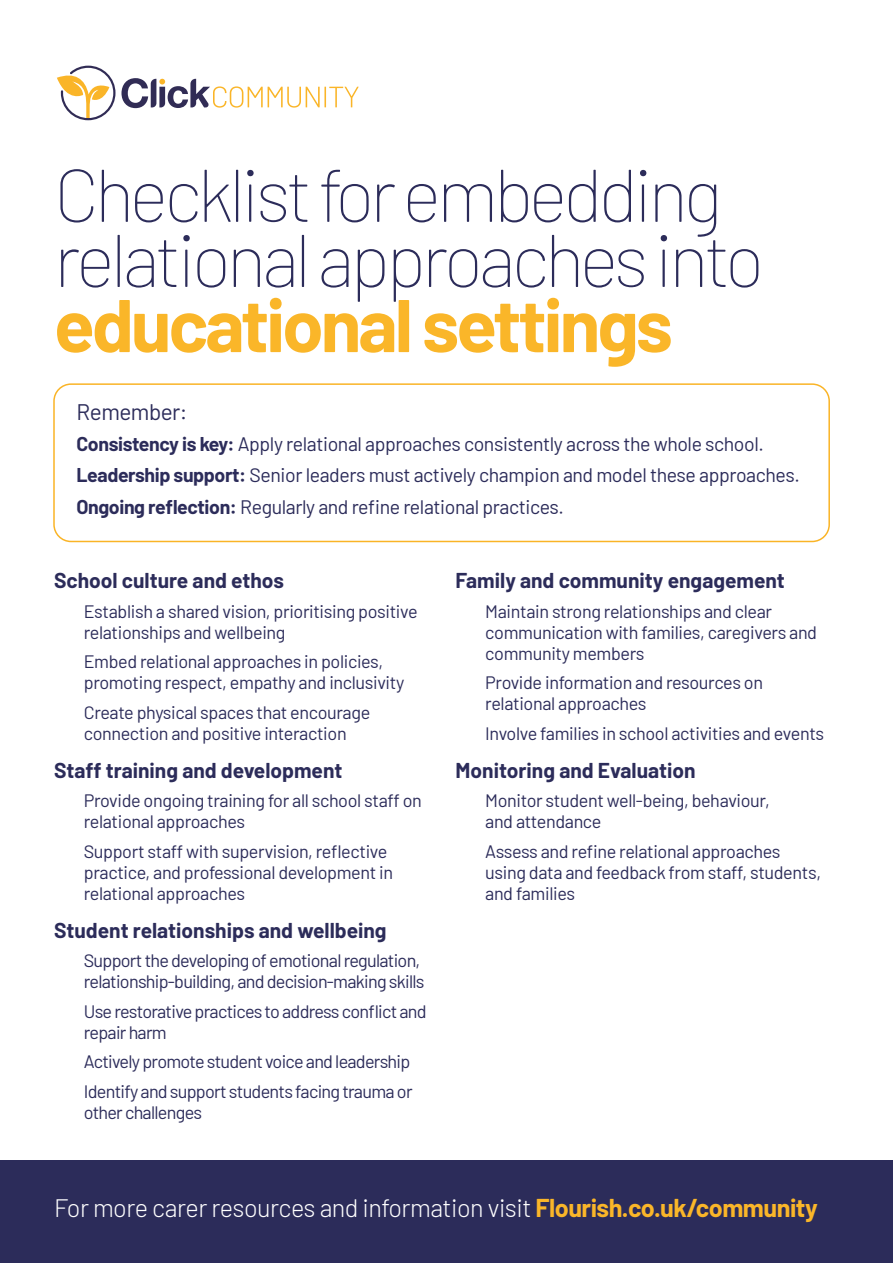
<style>
.page{position:relative;width:893px;height:1263px;background:#fff}
.page>*{position:absolute;margin:0;border:0;box-sizing:border-box;transform-origin:0 0}
.t1{font:100 74.4px/65.1px "Barlow";letter-spacing:-.06em;color:#2c2c5a}
.t2{font:700 74.4px "Barlow";letter-spacing:-.04em;color:#fab629}
.t3{font:300 25.2px "Barlow";letter-spacing:-.02em;color:#fff}
.t4{font:22.5px "Barlow";letter-spacing:-.02em;color:#2c2c5a}
.t5{font:700 21px "Barlow";color:#2c2c5a}
.t6{font:19.5px/31px "Barlow";letter-spacing:-.02em;color:#2c2c5a}
.t7{font:18px/21px "Barlow";letter-spacing:-.02em;color:#2c2c5a}
.t8{font:18px/21px "Barlow";letter-spacing:-.04em;color:#2c2c5a}
.s1{font-weight:700}
.s2{font-weight:700;color:#fab629}
</style>
<div class="page">
<div style="left:0;top:1161px;width:893px;height:102px;background:#2c2c5a"></div>
<svg style="left:57px;top:66px;width:58px;height:55px"></svg>
<svg style="left:121px;top:78px;width:199px;height:30px"></svg>
<hr style="left:324px;top:87px;width:2px;height:20px;background:#fab528">
<svg style="left:329px;top:87px;width:30px;height:20px"></svg>
<div style="left:53px;top:383px;width:777px;height:159px;border:2px solid #fab426;border-radius:17px"></div>
<h1 class="t1" style="left:54px;top:157px;width:712px">Checklist for embedding relational approaches into</h1>
<h1 class="t2" style="left:54px;top:270px;width:620px">educational settings</h1>
<p class="t4" style="left:77px;top:396px;width:113px">Remember:</p>
<p class="t6" style="left:77px;top:427px;width:725px"><span class="s1">Consistency is key:</span> Apply relational approaches consistently across the whole school.<br><span class="s1">Leadership support:</span> Senior leaders must actively champion and model these approaches.<br><span class="s1">Ongoing reflection:</span> Regularly and refine relational practices.</p>
<p class="t5" style="left:54px;top:565px;width:232px">School culture and ethos</p>
<p class="t7" style="left:84px;top:599px;width:335px">Establish a shared vision, prioritising positive relationships and wellbeing</p>
<p class="t7" style="left:84px;top:650px;width:322px">Embed relational approaches in policies, promoting respect, empathy and inclusivity</p>
<p class="t7" style="left:84px;top:700px;width:288px">Create physical spaces that encourage connection and positive interaction</p>
<p class="t5" style="left:54px;top:754px;width:290px">Staff training and development</p>
<p class="t7" style="left:84px;top:789px;width:340px">Provide ongoing training for all school staff on relational approaches</p>
<p class="t7" style="left:84px;top:839px;width:311px">Support staff with supervision, reflective practice, and professional development in relational approaches</p>
<p class="t5" style="left:54px;top:914px;width:334px">Student relationships and wellbeing</p>
<p class="t8" style="left:84px;top:949px;width:342px">Support the developing of emotional regulation, relationship-building, and decision-making skills</p>
<p class="t8" style="left:84px;top:999px;width:344px">Use restorative practices to address conflict and repair harm</p>
<p class="t8" style="left:84px;top:1045px;width:330px;line-height:29.5px">Actively promote student voice and leadership<br>Identify and support students facing trauma or</p>
<p class="t8" style="left:84px;top:1100px;width:120px">other challenges</p>
<p class="t5" style="left:455px;top:565px;width:331px">Family and community engagement</p>
<p class="t7" style="left:485px;top:599px;width:333px">Maintain strong relationships and clear communication with families, caregivers and community members</p>
<p class="t7" style="left:485px;top:671px;width:279px">Provide information and resources on relational approaches</p>
<p class="t7" style="left:485px;top:721px;width:340px">Involve families in school activities and events</p>
<p class="t5" style="left:455px;top:754px;width:242px">Monitoring and Evaluation</p>
<p class="t7" style="left:485px;top:789px;width:286px">Monitor student well-being, behaviour, and attendance</p>
<p class="t7" style="left:485px;top:839px;width:337px">Assess and refine relational approaches using data and feedback from staff, students, and families</p>
<h2 class="t3" style="left:54px;top:1190px;width:765px">For more carer resources and information visit <span class="s2">Flourish.co.uk/community</span></h2>
</div>
